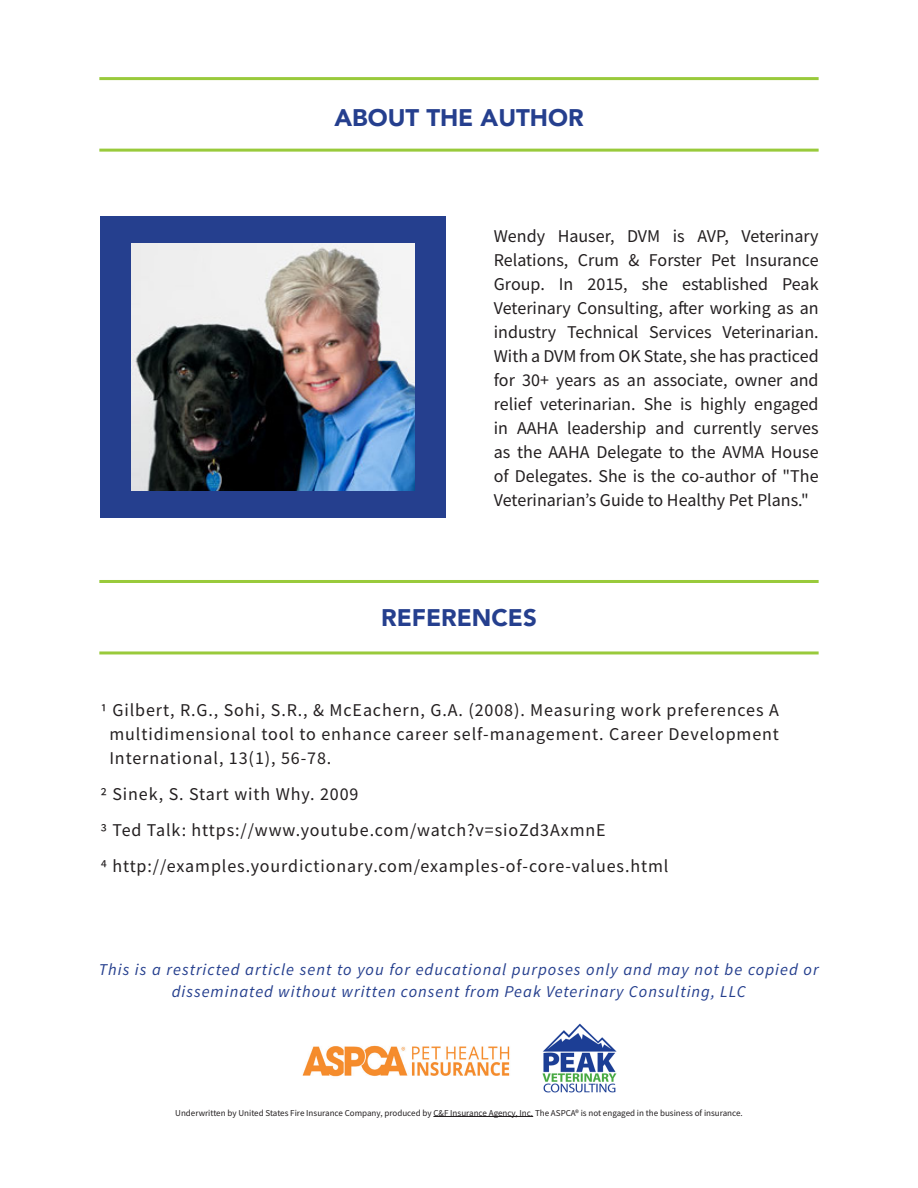
<style>
.page{position:relative;width:918px;height:1188px;background:#fff}
.page>*{position:absolute;margin:0;border:0;box-sizing:border-box;transform-origin:0 0}
.t1{font:900 24px "Avenir";color:#253f8e}
.t2{font:18px/24px "Source Sans Pro";letter-spacing:.05em;color:#231f20;text-align:justify}
.t3{font:italic 16.5px/22.5px "Source Sans Pro";letter-spacing:.06em;color:#253f8e;text-align:center}
.t4{font:9px "Source Sans Pro";color:#231f20}
</style>
<div class="page">
<div style="left:100px;top:216px;width:346px;height:302px;background:#253f8e"></div>
<hr style="left:99px;top:77px;width:720px;height:3px;background:#99ca3b">
<hr style="left:99px;top:149px;width:720px;height:3px;background:#99ca3b">
<img style="left:131px;top:244px;width:284px;height:246px">
<hr style="left:99px;top:651px;width:720px;height:3px;background:#99ca3b">
<img style="left:542px;top:1023px;width:75px;height:70px">
<img style="left:302px;top:1045px;width:208px;height:32px">
<hr style="left:433px;top:1116px;width:100px;height:1px;background:#231f20">
<hr style="left:99px;top:580px;width:720px;height:3px;background:#99ca3b">
<p class="t1" style="left:334px;top:97px;width:251px">ABOUT THE AUTHOR</p>
<p class="t2" style="left:494px;top:224px;width:326px">Wendy Hauser, DVM is AVP, Veterinary Relations, Crum &amp; Forster Pet Insurance Group. In 2015, she established Peak Veterinary Consulting, after working as an industry Technical Services Veterinarian.<br>With a DVM from OK State, she has practiced for 30+ years as an associate, owner and relief veterinarian. She is highly engaged in AAHA leadership and currently serves as the AAHA Delegate to the AVMA House of Delegates. She is the co-author of "The Veterinarian’s Guide to Healthy Pet Plans."</p>
<p class="t1" style="left:381px;top:597px;width:157px">REFERENCES</p>
<p class="t2" style="left:100px;top:698px;width:680px">1 Gilbert, R.G., Sohi, S.R., &amp; McEachern, G.A. (2008). Measuring work preferences A</p>
<p class="t2" style="left:109px;top:722px;width:671px">multidimensional tool to enhance career self-management. Career Development</p>
<p class="t2" style="left:109px;top:746px;width:224px">International, 13(1), 56-78.</p>
<p class="t2" style="left:100px;top:782px;width:260px">2 Sinek, S. Start with Why. 2009</p>
<p class="t2" style="left:100px;top:818px;width:507px">3 Ted Talk: https://www.youtube.com/watch?v=sioZd3AxmnE</p>
<p class="t2" style="left:100px;top:854px;width:570px">4 http://examples.yourdictionary.com/examples-of-core-values.html</p>
<p class="t3" style="left:99px;top:958px;width:721px">This is a restricted article sent to you for educational purposes only and may not be copied or disseminated without written consent from Peak Veterinary Consulting, LLC</p>
<p class="t4" style="left:175px;top:1107px;width:569px">Underwritten by United States Fire Insurance Company, produced by C&amp;F Insurance Agency, Inc. The ASPCA® is not engaged in the business of insurance.</p>
</div>
